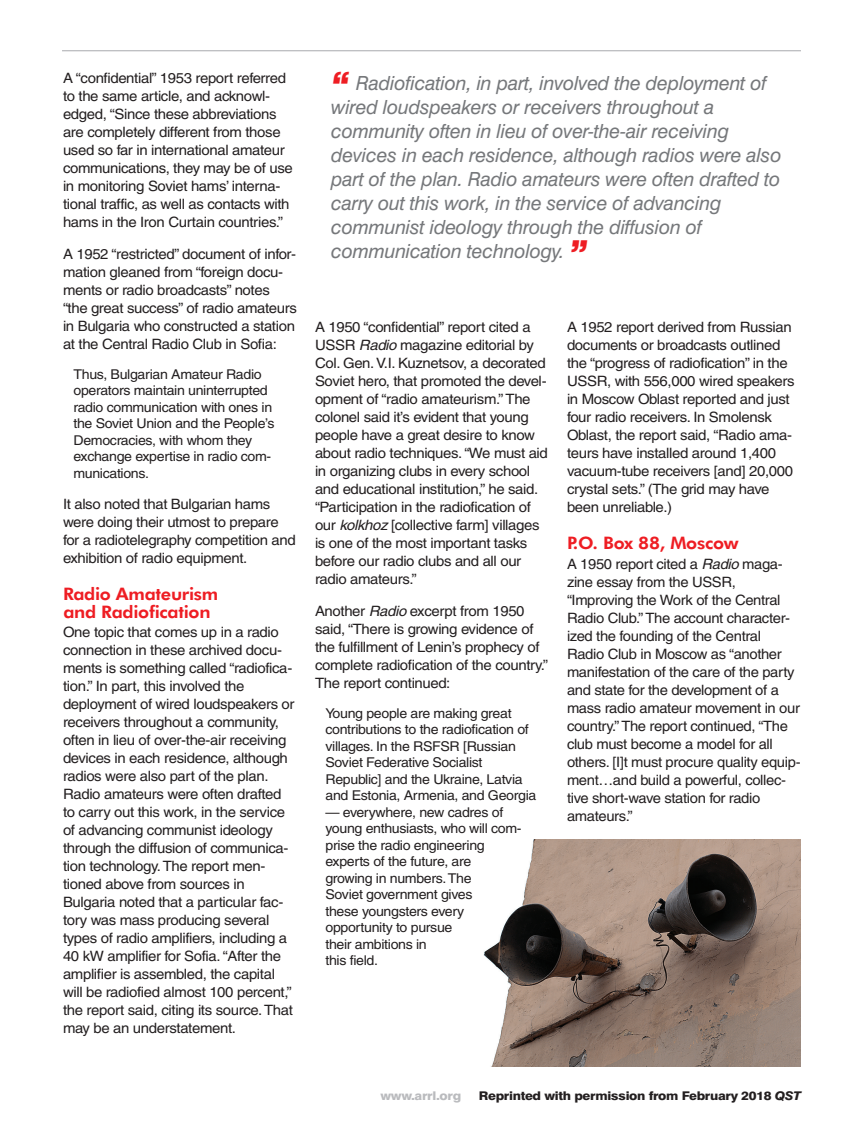
<style>
.page{position:relative;width:864px;height:1134px;background:#fff}
.page>*{position:absolute;margin:0;border:0;box-sizing:border-box;transform-origin:0 0}
.Pull_Quotes{font:italic 19.5px/24px "Swiss 721 BT";letter-spacing:-.01em;color:#76787b}
.Subhead_1{font:800 17.25px/18px "Futura BT";letter-spacing:-.015em;color:#ee1d23;scale:1.05 1}
.Body_Text{font:14.25px/18px "Helvetica";letter-spacing:-.025em;color:#231f20;scale:1.05 1}
.Body_Text-2{font:14.25px/18px "Helvetica";letter-spacing:-.025em;color:#231f20;scale:1.04 1}
.Body_Text-3{font:13.5px/16.5px "Helvetica";letter-spacing:-.025em;color:#231f20;scale:1.05 1}
.t1{font:800 12px "Swiss 721 BT";letter-spacing:-.025em;color:#231f20;scale:1.1 1}
.t2{font:800 12px "Swiss 721 BT";letter-spacing:-.025em;color:#babbbe;scale:1.1 1}
.s1{font-weight:900;font-size:33px;color:#ee1d23}
.s2{font-style:italic}
</style>
<div class="page">
<hr style="left:62px;top:50px;width:739px;height:1px;background:#a8a9ad">
<img style="left:483px;top:840px;width:318px;height:226px">
<p class="Body_Text" style="left:63px;top:69px;width:220px">A “confidential” 1953 report referred to the same article, and acknowl&shy;edged, “Since these abbreviations are completely different from those used so far in international amateur communications, they may be of use in monitoring Soviet hams’ interna&shy;tional traffic, as well as contacts with hams in the Iron Curtain countries.”</p>
<p class="Body_Text" style="left:63px;top:245px;width:224px">A 1952 “restricted” document of infor&shy;mation gleaned from “foreign docu&shy;ments or radio broadcasts” notes “the great success” of radio amateurs in Bulgaria who constructed a station at the Central Radio Club in Sofia:</p>
<p class="Body_Text-3" style="left:74px;top:366px;width:193px">Thus, Bulgarian Amateur Radio operators maintain uninterrupted radio communication with ones in the Soviet Union and the People’s<br>Democracies, with whom they exchange expertise in radio com&shy;munications.</p>
<p class="Body_Text" style="left:63px;top:495px;width:223px">It also noted that Bulgarian hams were doing their utmost to prepare for a radiotelegraphy competition and exhibition of radio equipment.</p>
<p class="Subhead_1" style="left:63px;top:585px;width:150px">Radio Amateurism and Radiofication</p>
<p class="Body_Text" style="left:63px;top:623px;width:222px">One topic that comes up in a radio connection in these archived docu&shy;ments is something called “radiofica&shy;tion.” In part, this involved the deployment of wired loudspeakers or receivers throughout a community, often in lieu of over-the-air receiving devices in each residence, although radios were also part of the plan.<br>Radio amateurs were often drafted to carry out this work, in the service of advancing communist ideology through the diffusion of communica&shy;tion technology. The report men&shy;tioned above from sources in Bulgaria noted that a particular fac&shy;tory was mass producing several types of radio amplifiers, including a 40 kW amplifier for Sofia. “After the amplifier is assembled, the capital will be radiofied almost 100 percent,” the report said, citing its source. That may be an understatement.</p>
<p class="Pull_Quotes" style="left:331px;top:71px;width:452px"><span class="s1">“</span> Radiofication, in part, involved the deployment of wired loudspeakers or receivers throughout a community often in lieu of over-the-air receiving devices in each residence, although radios were also part of the plan. Radio amateurs were often drafted to carry out this work, in the service of advancing communist ideology through the diffusion of communication technology. <span class="s1">”</span></p>
<p class="Body_Text" style="left:315px;top:318px;width:223px">A 1950 “confidential” report cited a USSR <span class="s2">Radio</span> magazine editorial by Col. Gen. V.I. Kuznetsov, a decorated Soviet hero, that promoted the devel&shy;opment of “radio amateurism.” The colonel said it’s evident that young people have a great desire to know about radio techniques. “We must aid in organizing clubs in every school and educational institution,” he said. “Participation in the radiofication of our <span class="s2">kolkhoz</span> [collective farm] villages is one of the most important tasks before our radio clubs and all our radio amateurs.”</p>
<p class="Body_Text" style="left:315px;top:602px;width:224px">Another <span class="s2">Radio</span> excerpt from 1950 said, “There is growing evidence of the fulfillment of Lenin’s prophecy of complete radiofication of the country.” The report continued:</p>
<p class="Body_Text-3" style="left:326px;top:705px;width:202px">Young people are making great contributions to the radiofication of villages. In the RSFSR [Russian Soviet Federative Socialist Republic] and the Ukraine, Latvia and Estonia, Armenia, and Georgia</p>
<p class="Body_Text-3" style="left:326px;top:804px;width:188px">— everywhere, new cadres of young enthusiasts, who will com&shy;prise the radio engineering experts of the future, are growing in numbers. The<br>Soviet government gives<br>these youngsters every opportunity to pursue<br>their ambitions in<br>this field.</p>
<p class="Body_Text" style="left:567px;top:318px;width:218px">A 1952 report derived from Russian documents or broadcasts outlined the “progress of radiofication” in the USSR, with 556,000 wired speakers in Moscow Oblast reported and just four radio receivers. In Smolensk Oblast, the report said, “Radio ama&shy;teurs have installed around 1,400 vacuum-tube receivers [and] 20,000 crystal sets.” (The grid may have been unreliable.)</p>
<p class="Subhead_1" style="left:567px;top:534px;width:165px">P.O. Box 88, Moscow</p>
<p class="Body_Text-2" style="left:567px;top:555px;width:226px">A 1950 report cited a <span class="s2">Radio</span> maga&shy;zine essay from the USSR, “Improving the Work of the Central<br>Radio Club.” The account character&shy;ized the founding of the Central<br>Radio Club in Moscow as “another manifestation of the care of the party and state for the development of a mass radio amateur movement in our country.” The report continued, “The club must become a model for all others. [I]t must procure quality equip&shy;ment…and build a powerful, collec&shy;tive short-wave station for radio amateurs.”</p>
<p class="t2" style="left:380px;top:1089px;width:75px">www.arrl.org</p>
<p class="t1" style="left:479px;top:1089px;width:294px">Reprinted with permission from February 2018 <span class="s2">QST</span></p>
</div>
